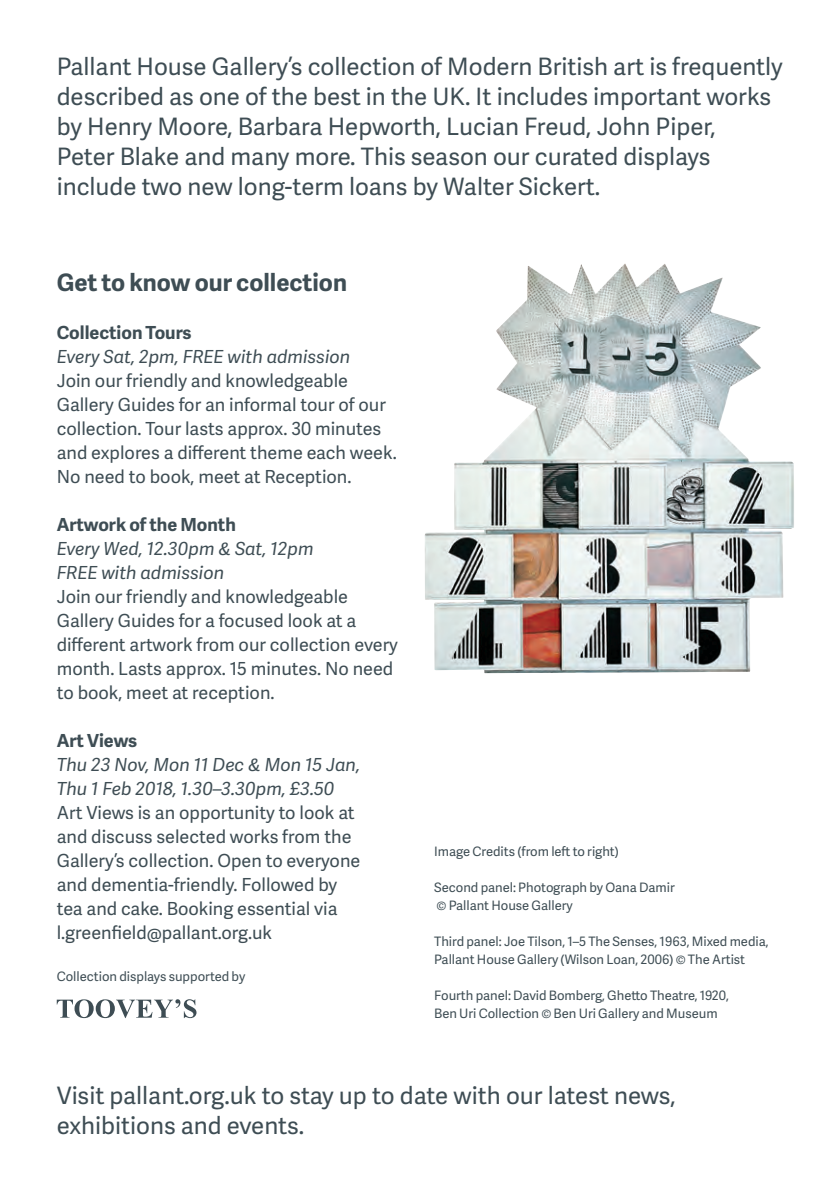
<style>
.page{position:relative;width:840px;height:1191px;background:#fff}
.page>*{position:absolute;margin:0;border:0;box-sizing:border-box;transform-origin:0 0}
.Event_and_Collection{font:24px/30px "Adelle Sans";color:#3e4d54}
.Events_Body{font:24px/30px "Adelle Sans";color:#3e4d54}
.Event_and_Collection-2{font:700 24px "Adelle Sans";color:#3e4d54}
.Events_Body-2{font:18px/24px "Adelle Sans";color:#3e4d54}
.Events_Date{font:italic 18px/24px "Adelle Sans";color:#3e4d54}
.Events_Title{font:700 18px "Adelle Sans";color:#3e4d54}
.Credits_80{font:13px/18px "Adelle Sans";color:#3e4d54}
</style>
<div class="page">
<img style="left:424px;top:263px;width:369px;height:410px">
<svg style="left:57px;top:999px;width:139px;height:19px"></svg>
<p class="Event_and_Collection" style="left:57px;top:51px;width:727px">Pallant House Gallery’s collection of Modern British art is frequently described as one of the best in the UK. It includes important works by Henry Moore, Barbara Hepworth, Lucian Freud, John Piper,<br>Peter Blake and many more. This season our curated displays include two new long-term loans by Walter Sickert.</p>
<p class="Event_and_Collection-2" style="left:57px;top:265px;width:291px">Get to know our collection</p>
<p class="Events_Title" style="left:57px;top:319px;width:136px">Collection Tours</p>
<p class="Events_Date" style="left:57px;top:344px;width:295px">Every Sat, 2pm, FREE with admission</p>
<p class="Events_Body-2" style="left:57px;top:368px;width:341px">Join our friendly and knowledgeable Gallery Guides for an informal tour of our collection. Tour lasts approx. 30 minutes and explores a different theme each week.<br>No need to book, meet at Reception.</p>
<p class="Events_Title" style="left:57px;top:511px;width:180px">Artwork of the Month</p>
<p class="Events_Date" style="left:57px;top:536px;width:258px">Every Wed, 12.30pm &amp; Sat, 12pm</p>
<p class="Events_Date" style="left:57px;top:560px;width:169px">FREE with admission</p>
<p class="Events_Body-2" style="left:57px;top:584px;width:342px">Join our friendly and knowledgeable Gallery Guides for a focused look at a different artwork from our collection every month. Lasts approx. 15 minutes. No need to book, meet at reception.</p>
<p class="Events_Title" style="left:57px;top:727px;width:82px">Art Views</p>
<p class="Events_Date" style="left:57px;top:752px;width:305px">Thu 23 Nov, Mon 11 Dec &amp; Mon 15 Jan,<br>Thu 1 Feb 2018, 1.30–3.30pm, £3.50</p>
<p class="Events_Body-2" style="left:57px;top:800px;width:305px">Art Views is an opportunity to look at and discuss selected works from the Gallery’s collection. Open to everyone and dementia-friendly. Followed by tea and cake. Booking essential via l.greenfield@pallant.org.uk</p>
<p class="Credits_80" style="left:57px;top:967px;width:190px">Collection displays supported by</p>
<p class="Credits_80" style="left:434px;top:842px;width:186px">Image Credits (from left to right)</p>
<p class="Credits_80" style="left:434px;top:878px;width:242px">Second panel: Photograph by Oana Damir</p>
<p class="Credits_80" style="left:436px;top:896px;width:138px">© Pallant House Gallery</p>
<p class="Credits_80" style="left:434px;top:932px;width:336px">Third panel: Joe Tilson, 1–5 The Senses, 1963, Mixed media,<br>Pallant House Gallery (Wilson Loan, 2006) © The Artist</p>
<p class="Credits_80" style="left:434px;top:986px;width:296px">Fourth panel: David Bomberg, Ghetto Theatre, 1920,<br>Ben Uri Collection © Ben Uri Gallery and Museum</p>
<p class="Events_Body" style="left:57px;top:1080px;width:620px">Visit pallant.org.uk to stay up to date with our latest news, exhibitions and events.</p>
</div>
